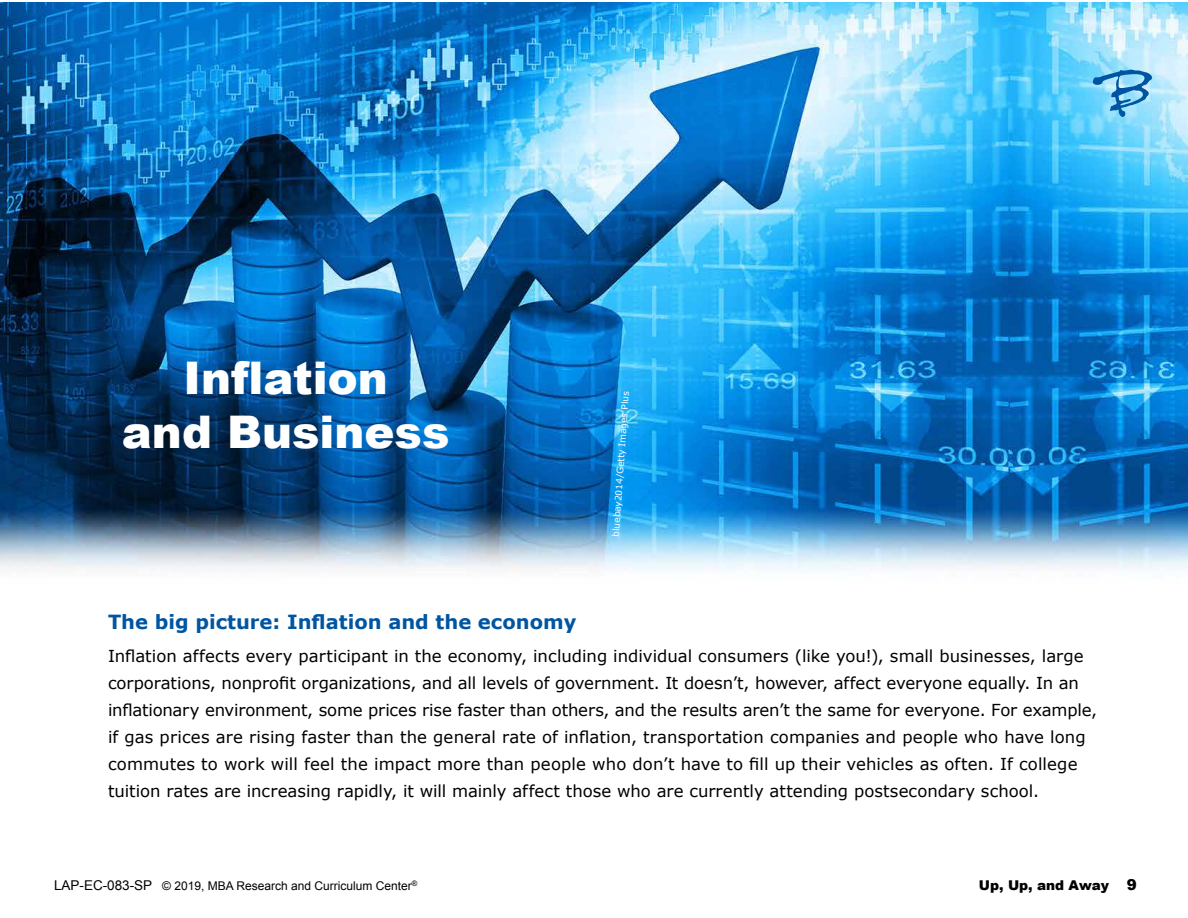
<style>
.page{position:relative;width:1188px;height:918px;background:#fff}
.page>*{position:absolute;margin:0;border:0;box-sizing:border-box;transform-origin:0 0}
.t1{font:900 45px/54px "Arial";color:#fff;text-align:center}
.t2{font:700 19.5px "Verdana";color:#0055a1}
.t3{font:16.5px/27px "Verdana";color:#000}
.t4{font:900 13.5px "Arial";color:#000}
.t5{font:12px "Arial";color:#000}
.t6{font:9px "Verdana";color:#fff}
.s1{font-size:13.5px}
.s2{font-size:15px}
</style>
<div class="page">
<img style="left:0;top:2px;width:1188px;height:570px">
<svg style="left:1093px;top:70px;width:59px;height:47px;background:#6db8e2"></svg>
<h1 class="t1" style="left:122px;top:352px;width:329px">Inflation<br>and Business</h1>
<p class="t6" style="left:610px;top:536px;width:147px;rotate:-86deg">bluebay2014/Getty Images Plus</p>
<p class="t2" style="left:108px;top:609px;width:470px">The big picture: Inflation and the economy</p>
<p class="t3" style="left:108px;top:642px;width:991px">Inflation affects every participant in the economy, including individual consumers (like you!), small businesses, large corporations, nonprofit organizations, and all levels of government. It doesn’t, however, affect everyone equally. In an inflationary environment, some prices rise faster than others, and the results aren’t the same for everyone. For example, if gas prices are rising faster than the general rate of inflation, transportation companies and people who have long commutes to work will feel the impact more than people who don’t have to fill up their vehicles as often. If college tuition rates are increasing rapidly, it will mainly affect those who are currently attending postsecondary school.</p>
<p class="t5" style="left:54px;top:878px;width:365px"><span class="s1">LAP-EC-083-SP</span> © 2019, MBA Research and Curriculum Center<sup>®</sup></p>
<p class="t4" style="left:979px;top:877px;width:160px">Up, Up, and Away <span class="s2">9</span></p>
</div>
